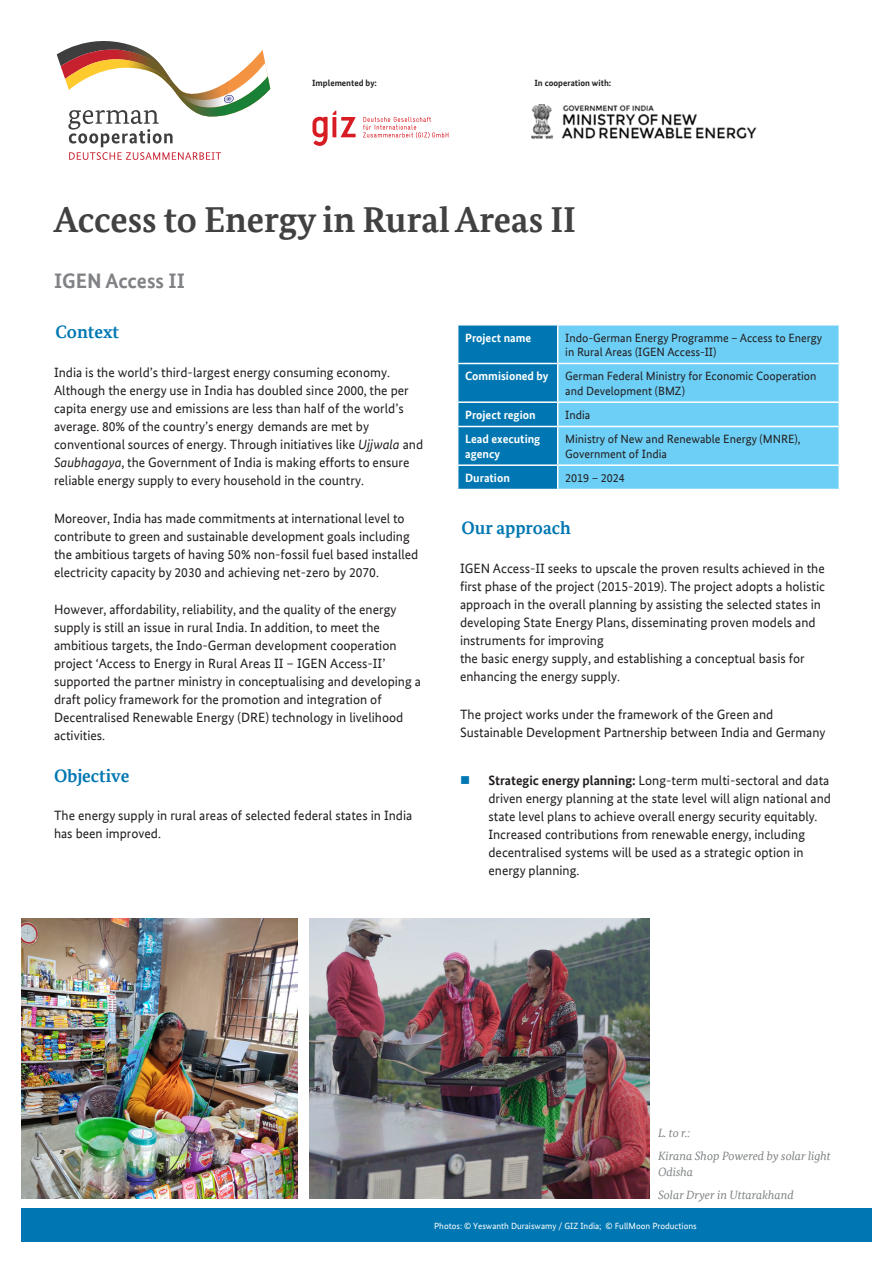
<style>
.page{position:relative;width:893px;height:1263px;background:#fff}
.page>*{position:absolute;margin:0;border:0;box-sizing:border-box;transform-origin:0 0}
.t1{font:700 36px "Bundes Serif Office";color:#414141}
.Sub_head{font:700 21px "Bundes Sans Office";color:#808285}
.body{font:700 18px "Bundes Serif Office";color:#0077b2}
.body-2{font:13.5px/18px "Bundes Sans Office";color:#231f20}
.Sub_head-2{font:12px/14.4px "Bundes Sans Office";color:#231f20}
.Sub_-_Sub{font:italic 12px/22.5px "Bundes Serif Office";color:#7e8083}
.Sub_head-3{font:700 12px/14.4px "Bundes Sans Office";color:#fff}
.t2{font:9px "Bundes Sans Office";color:#fff}
.Sub_head-4{font:700 9px "Bundes Sans Office";color:#231f20}
.s1{font-style:italic}
.s2{color:#0077b2}
.s3{font-weight:700}
</style>
<div class="page">
<div style="left:21px;top:1208px;width:851px;height:34px;background:#0077b2"></div>
<svg style="left:312px;top:111px;width:44px;height:35px"></svg>
<svg style="left:363px;top:117px;width:85px;height:21px"></svg>
<svg style="left:57px;top:41px;width:213px;height:119px"></svg>
<img style="left:21px;top:918px;width:276px;height:281px">
<img style="left:310px;top:918px;width:339px;height:281px">
<div style="left:558px;top:326px;width:280px;height:163px;background:#6dcff6"></div>
<hr style="left:558px;top:363px;width:282px;height:1px;background:#fff">
<hr style="left:558px;top:401px;width:282px;height:2px;background:#fff">
<hr style="left:558px;top:426px;width:282px;height:1px;background:#fff">
<hr style="left:558px;top:464px;width:282px;height:2px;background:#fff">
<svg style="left:457px;top:325px;width:101px;height:164px;background:#107fb6"></svg>
<img style="left:531px;top:104px;width:225px;height:34px">
<p class="Sub_head-4" style="left:312px;top:77px;width:66px">Implemented by:</p>
<p class="Sub_head-4" style="left:534px;top:77px;width:78px">In cooperation with:</p>
<p class="t1" style="left:54px;top:198px;width:524px">Access to Energy in Rural Areas II</p>
<p class="Sub_head" style="left:54px;top:269px;width:132px">IGEN Access II</p>
<p class="body" style="left:56px;top:321px;width:65px">Context</p>
<p class="body-2" style="left:54px;top:363px;width:371px">India is the world’s third-largest energy consuming economy.<br>Although the energy use in India has doubled since 2000, the per capita energy use and emissions are less than half of the world’s average. 80% of the country’s energy demands are met by conventional sources of energy. Through initiatives like <span class="s1">Ujjwala</span> and <span class="s1">Saubhagaya</span>, the Government of India is making efforts to ensure reliable energy supply to every household in the country.</p>
<p class="body-2" style="left:54px;top:509px;width:366px">Moreover, India has made commitments at international level to contribute to green and sustainable development goals including the ambitious targets of having 50% non-fossil fuel based installed electricity capacity by 2030 and achieving net-zero by 2070.</p>
<p class="body-2" style="left:54px;top:600px;width:368px">However, affordability, reliability, and the quality of the energy supply is still an issue in rural India. In addition, to meet the ambitious targets, the Indo-German development cooperation project ‘Access to Energy in Rural Areas II – IGEN Access-II’ supported the partner ministry in conceptualising and developing a draft policy framework for the promotion and integration of Decentralised Renewable Energy (DRE) technology in livelihood activities.</p>
<p class="body" style="left:54px;top:765px;width:77px">Objective</p>
<p class="body-2" style="left:54px;top:806px;width:360px">The energy supply in rural areas of selected federal states in India has been improved.</p>
<p class="Sub_head-3" style="left:465px;top:330px;width:68px">Project name</p>
<p class="Sub_head-2" style="left:565px;top:330px;width:259px">Indo-German Energy Programme – Access to Energy in Rural Areas (IGEN Access-II)</p>
<p class="Sub_head-3" style="left:465px;top:369px;width:85px">Commisioned by</p>
<p class="Sub_head-2" style="left:565px;top:369px;width:253px">German Federal Ministry for Economic Cooperation and Development (BMZ)</p>
<p class="Sub_head-3" style="left:465px;top:408px;width:72px">Project region</p>
<p class="Sub_head-2" style="left:565px;top:408px;width:27px">India</p>
<p class="Sub_head-3" style="left:465px;top:432px;width:77px">Lead executing agency</p>
<p class="Sub_head-2" style="left:565px;top:432px;width:237px">Ministry of New and Renewable Energy (MNRE),<br>Government of India</p>
<p class="Sub_head-3" style="left:465px;top:471px;width:46px">Duration</p>
<p class="Sub_head-2" style="left:565px;top:471px;width:61px">2019 – 2024</p>
<p class="body" style="left:461px;top:517px;width:111px">Our approach</p>
<p class="body-2" style="left:460px;top:560px;width:367px">IGEN Access-II seeks to upscale the proven results achieved in the first phase of the project (2015-2019). The project adopts a holistic approach in the overall planning by assisting the selected states in developing State Energy Plans, disseminating proven models and instruments for improving<br>the basic energy supply, and establishing a conceptual basis for enhancing the energy supply.</p>
<p class="body-2" style="left:460px;top:705px;width:367px">The project works under the framework of the Green and<br>Sustainable Development Partnership between India and Germany</p>
<p class="body-2" style="left:488px;top:771px;width:344px;text-indent:-28px"><span class="s2">■</span> <span class="s3">Strategic energy planning:</span> Long-term multi-sectoral and data driven energy planning at the state level will align national and state level plans to achieve overall energy security equitably.<br>Increased contributions from renewable energy, including decentralised systems will be used as a strategic option in energy planning.</p>
<p class="Sub_-_Sub" style="left:658px;top:1122px;width:174px">L. to r.:<br>Kirana Shop Powered by solar light</p>
<p class="Sub_-_Sub" style="left:658px;top:1161px;width:137px">Odisha<br>Solar Dryer in Uttarakhand</p>
<p class="t2" style="left:434px;top:1220px;width:264px">Photos: © Yeswanth Duraiswamy / GIZ India; © FullMoon Productions</p>
</div>
